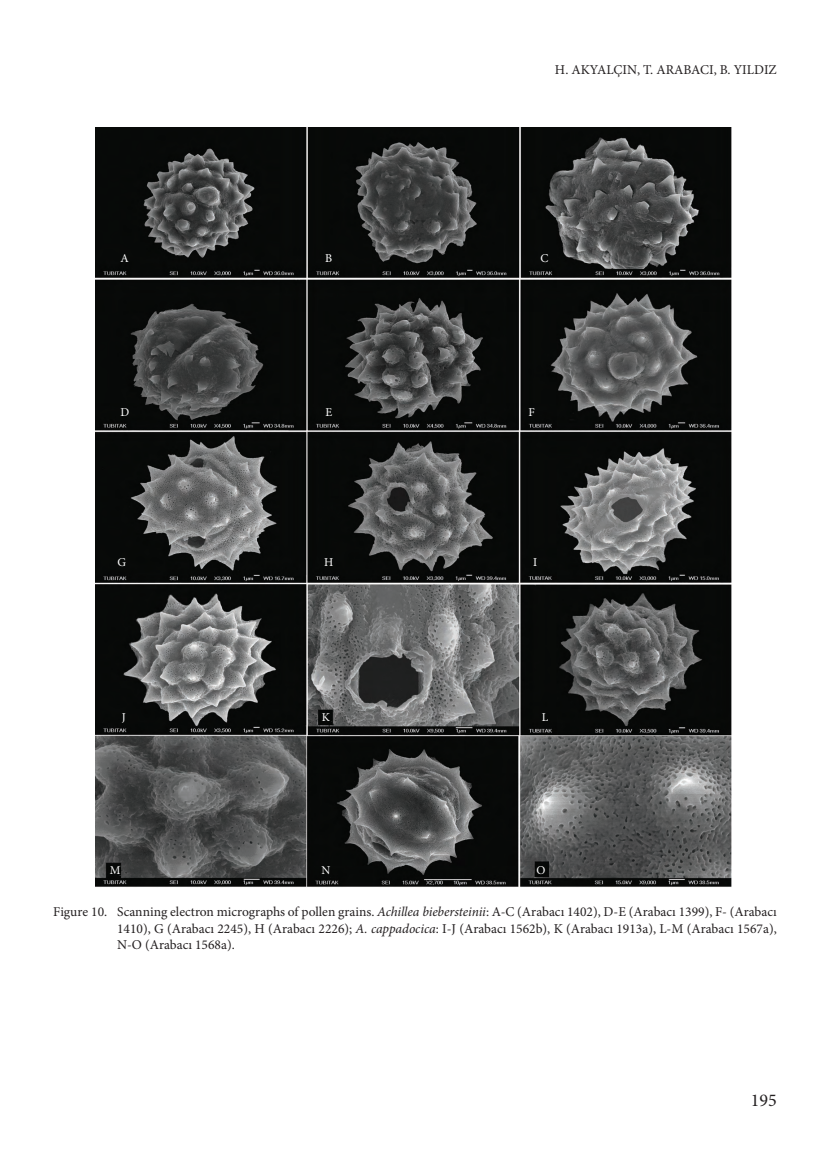
<style>
.page{position:relative;width:830px;height:1170px;background:#fff}
.page>*{position:absolute;margin:0;border:0;box-sizing:border-box;transform-origin:0 0}
.t1{font:18px "Minion Pro";color:#231f20}
.t2{font:13.5px/16.5px "Minion Pro";color:#231f20;text-align:justify}
.t3{font:12px "Minion Pro";color:#fff}
.s1{font-style:italic}
</style>
<div class="page">
<img style="left:96px;top:128px;width:635px;height:759px">
<p class="t3" style="left:120px;top:253px;width:10px">A</p>
<p class="t3" style="left:325px;top:253px;width:9px">B</p>
<p class="t2" style="left:554px;top:62px;width:223px">H. AKYALÇIN, T. ARABACI, B. YILDIZ</p>
<p class="t3" style="left:540px;top:253px;width:9px">C</p>
<p class="t3" style="left:120px;top:407px;width:10px">D</p>
<p class="t3" style="left:325px;top:407px;width:8px">E</p>
<p class="t3" style="left:528px;top:407px;width:8px">F</p>
<p class="t3" style="left:117px;top:557px;width:10px">G</p>
<p class="t3" style="left:324px;top:557px;width:11px">H</p>
<p class="t3" style="left:532px;top:557px;width:6px">I</p>
<p class="t3" style="left:122px;top:712px;width:5px">J</p>
<p class="t3" style="left:321px;top:712px;width:10px">K</p>
<p class="t3" style="left:541px;top:712px;width:8px">L</p>
<p class="t3" style="left:110px;top:865px;width:12px">M</p>
<p class="t3" style="left:321px;top:865px;width:10px">N</p>
<p class="t3" style="left:536px;top:865px;width:10px">O</p>
<p class="t2" style="left:117px;top:904px;width:661px;text-indent:-64px">Figure 10. Scanning electron micrographs of pollen grains. <span class="s1">Achillea biebersteinii</span>: A-C (Arabacı 1402), D-E (Arabacı 1399), F- (Arabacı 1410), G (Arabacı 2245), H (Arabacı 2226); <span class="s1">A. cappadocica</span>: I-J (Arabacı 1562b), K (Arabacı 1913a), L-M (Arabacı 1567a), N-O (Arabacı 1568a).</p>
<h1 class="t1" style="left:750px;top:1093px;width:27px">195</h1>
</div>
